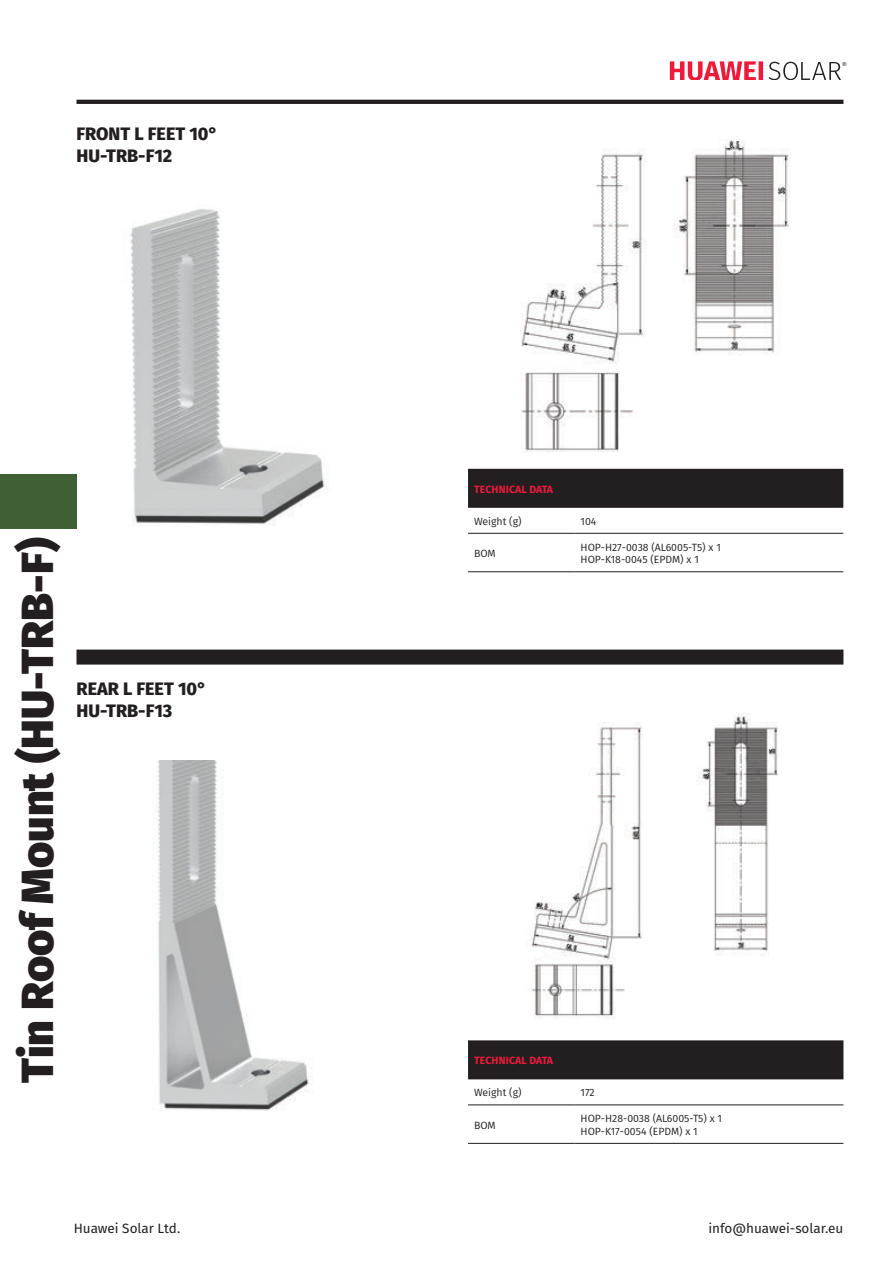
<style>
.page{position:relative;width:893px;height:1263px;background:#fff}
.page>*{position:absolute;margin:0;border:0;box-sizing:border-box;transform-origin:0 0}
.t1{font:800 45px "Fira Sans";letter-spacing:-.005em;color:#231f20}
.t2{font:800 18px/21.6px "Fira Sans";color:#231f20}
.t3{font:13.5px "Fira Sans";color:#231f20}
.t4{font:10.5px/12.6px "Fira Sans";color:#231f20}
.t5{font:700 10.5px "Fira Sans";letter-spacing:.01em;color:#ed1a3a}
.t6{font:5.55px "Arial";color:#231f20}
</style>
<div class="page">
<div style="left:468px;top:469px;width:375px;height:39px;background:#231f20"></div>
<hr style="left:468px;top:533px;width:107px;height:1px;background:#231f20">
<hr style="left:468px;top:571px;width:107px;height:1px;background:#231f20">
<hr style="left:575px;top:533px;width:268px;height:1px;background:#231f20">
<hr style="left:575px;top:571px;width:268px;height:1px;background:#231f20">
<div style="left:76px;top:650px;width:767px;height:15px;background:#231f20"></div>
<div style="left:468px;top:1040px;width:375px;height:39px;background:#231f20"></div>
<hr style="left:468px;top:1104px;width:107px;height:1px;background:#231f20">
<hr style="left:468px;top:1143px;width:107px;height:1px;background:#231f20">
<hr style="left:575px;top:1104px;width:268px;height:1px;background:#231f20">
<hr style="left:575px;top:1143px;width:268px;height:1px;background:#231f20">
<img style="left:130px;top:208px;width:197px;height:318px">
<img style="left:520px;top:139px;width:271px;height:313px">
<img style="left:531px;top:713px;width:247px;height:304px">
<img style="left:157px;top:761px;width:157px;height:350px">
<div style="left:0;top:475px;width:76px;height:54px;background:#3d6034"></div>
<svg style="left:76px;top:100px;width:767px;height:4px;background:#262223"></svg>
<svg style="left:670px;top:61px;width:93px;height:19px"></svg>
<svg style="left:769px;top:62px;width:72px;height:18px"></svg>
<h2 class="t2" style="left:76px;top:124px;width:143px">FRONT L FEET 10°<br>HU-TRB-F12</h2>
<p class="t6" style="left:842px;top:60px;width:6px">®</p>
<h1 class="t1" style="left:6px;top:1083px;width:547px;rotate:-90deg">Tin Roof Mount (HU-TRB-F)</h1>
<h2 class="t2" style="left:76px;top:680px;width:132px">REAR L FEET 10°<br>HU-TRB-F13</h2>
<p class="t5" style="left:474px;top:482px;width:81px">TECHNICAL DATA</p>
<p class="t4" style="left:474px;top:515px;width:49px">Weight (g)</p>
<p class="t4" style="left:581px;top:515px;width:17px">104</p>
<p class="t4" style="left:474px;top:547px;width:23px">BOM</p>
<p class="t4" style="left:581px;top:540px;width:142px">HOP-H27-0038 (AL6005-T5) x 1<br>HOP-K18-0045 (EPDM) x 1</p>
<p class="t5" style="left:474px;top:1053px;width:81px">TECHNICAL DATA</p>
<p class="t4" style="left:474px;top:1086px;width:49px">Weight (g)</p>
<p class="t4" style="left:581px;top:1086px;width:16px">172</p>
<p class="t4" style="left:474px;top:1118px;width:23px">BOM</p>
<p class="t4" style="left:581px;top:1112px;width:143px">HOP-H28-0038 (AL6005-T5) x 1<br>HOP-K17-0054 (EPDM) x 1</p>
<p class="t3" style="left:74px;top:1219px;width:108px">Huawei Solar Ltd.</p>
<p class="t3" style="left:708px;top:1219px;width:137px">info@huawei-solar.eu</p>
</div>
